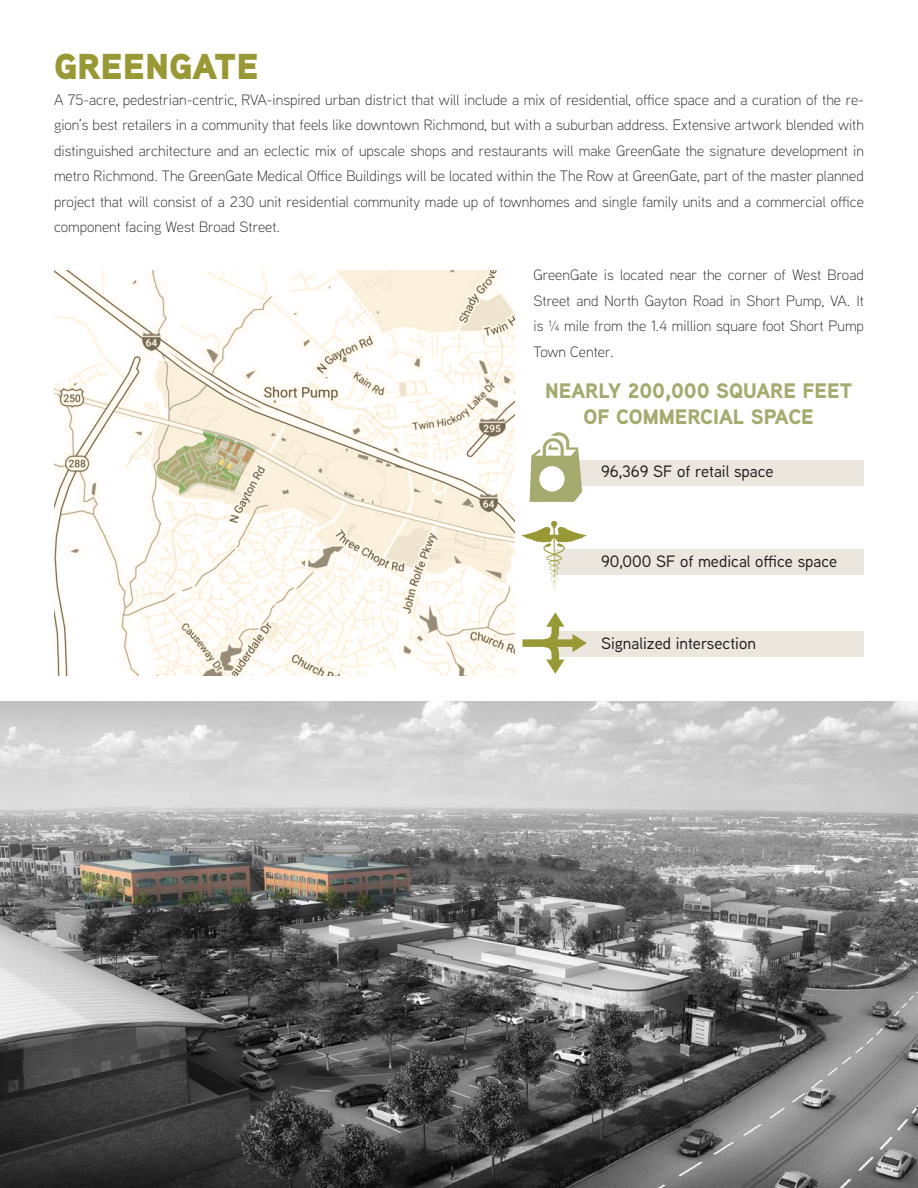
<style>
.page{position:relative;width:918px;height:1188px;background:#fff}
.page>*{position:absolute;margin:0;border:0;box-sizing:border-box;transform-origin:0 0}
.t1{font:900 36px "Aaux Next";color:#989835}
.t2{font:900 21px/25.5px "Aaux Next";color:#a5aa6e;text-align:center}
.t3{font:500 16.5px "Aaux Next";color:#231f20}
.t4{font:300 15px/25.5px "Aaux Next";color:#231f20;text-align:justify}
</style>
<div class="page">
<div style="left:554px;top:549px;width:310px;height:26px;background:#ebe6de"></div>
<img style="left:0;top:701px;width:918px;height:487px">
<img style="left:54px;top:270px;width:460px;height:406px">
<img style="left:157px;top:429px;width:101px;height:67px">
<svg style="left:218px;top:458px;width:15px;height:12px"></svg>
<svg style="left:530px;top:432px;width:334px;height:70px"></svg>
<svg style="left:522px;top:521px;width:65px;height:70px"></svg>
<div style="left:558px;top:631px;width:306px;height:26px;background:#ebe6de"></div>
<svg style="left:522px;top:612px;width:65px;height:62px"></svg>
<p class="t1" style="left:54px;top:40px;width:206px">GREENGATE</p>
<p class="t4" style="left:54px;top:86px;width:812px">A 75-acre, pedestrian-centric, RVA-inspired urban district that will include a mix of residential, office space and a curation of the re&shy;gion’s best retailers in a community that feels like downtown Richmond, but with a suburban address. Extensive artwork blended with distinguished architecture and an eclectic mix of upscale shops and restaurants will make GreenGate the signature development in metro Richmond. The GreenGate Medical Office Buildings will be located within the The Row at GreenGate, part of the master planned project that will consist of a 230 unit residential community made up of townhomes and single family units and a commercial office component facing West Broad Street.</p>
<p class="t4" style="left:534px;top:262px;width:332px">GreenGate is located near the corner of West Broad Street and North Gayton Road in Short Pump, VA. It is ¼ mile from the 1.4 million square foot Short Pump Town Center.</p>
<p class="t2" style="left:545px;top:378px;width:309px">NEARLY 200,000 SQUARE FEET<br>OF COMMERCIAL SPACE</p>
<p class="t3" style="left:601px;top:460px;width:174px">96,369 SF of retail space</p>
<p class="t3" style="left:601px;top:550px;width:238px">90,000 SF of medical office space</p>
<p class="t3" style="left:601px;top:632px;width:156px">Signalized intersection</p>
</div>
